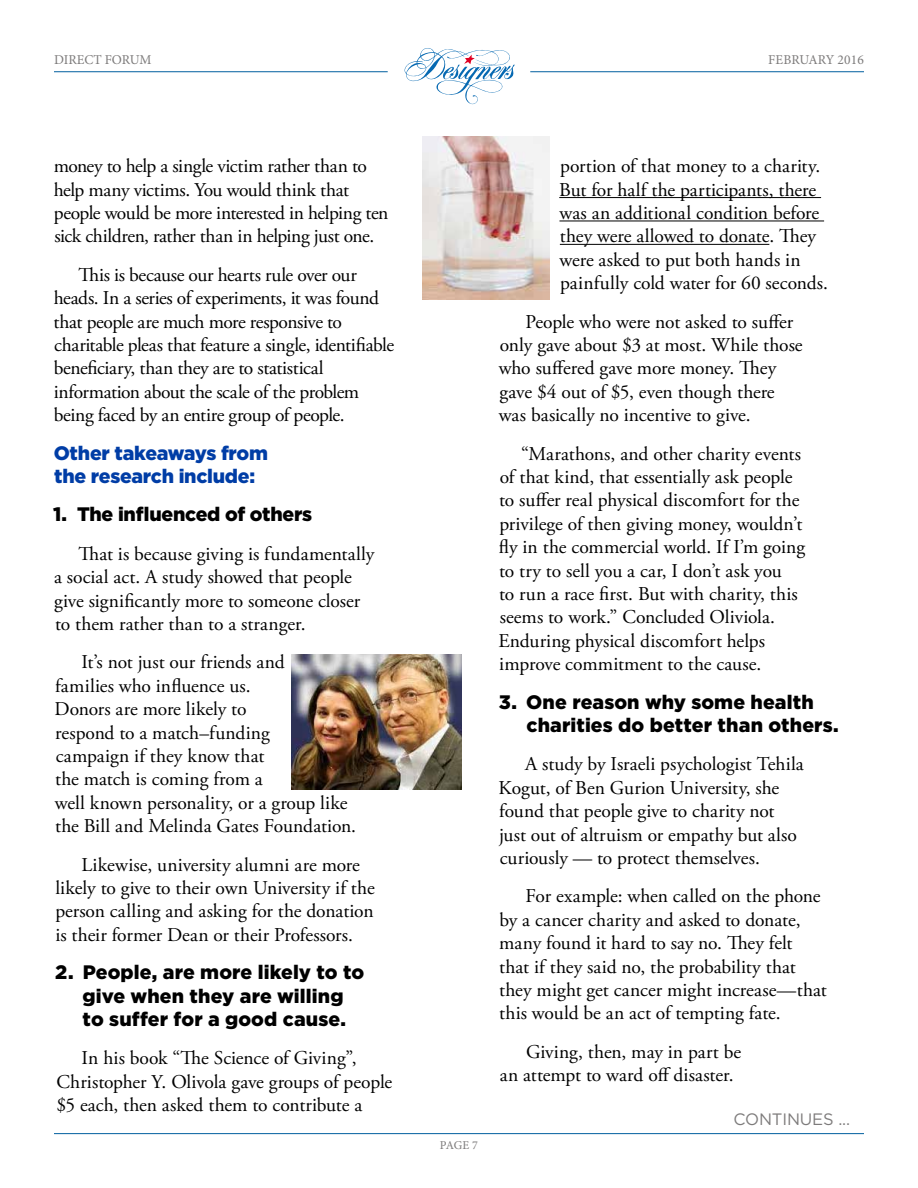
<style>
.page{position:relative;width:918px;height:1188px;background:#fff}
.page>*{position:absolute;margin:0;border:0;box-sizing:border-box;transform-origin:0 0}
.t1{font:19.5px/23.4px "Adobe Garamond Pro";letter-spacing:-.005em;color:#000}
.t2{font:900 19.5px/23.4px "Gotham";letter-spacing:.005em;color:#000;text-align:center}
.t3{font:900 19.5px/23.4px "Gotham";letter-spacing:-.015em;color:#003da6}
.t4{font:900 19.5px "Gotham";letter-spacing:-.015em;color:#000}
.t5{font:16.5px "Gotham";letter-spacing:-.01em;color:#7d7b7b}
.t6{font:13.5px "Minion Pro";color:#7d7b7b}
.t7{font:12px "Minion Pro";color:#7d7b7b}
</style>
<div class="page">
<hr style="left:54px;top:71px;width:334px;height:1px;background:#005f9f">
<hr style="left:530px;top:71px;width:334px;height:1px;background:#005f9f">
<hr style="left:54px;top:1133px;width:810px;height:1px;background:#005f9f">
<svg style="left:404px;top:48px;width:111px;height:56px"></svg>
<hr style="left:559px;top:197px;width:262px;height:1px;background:#000">
<hr style="left:559px;top:220px;width:265px;height:1px;background:#000">
<hr style="left:560px;top:244px;width:209px;height:1px;background:#000">
<img style="left:292px;top:654px;width:170px;height:135px">
<img style="left:422px;top:136px;width:127px;height:164px">
<p class="t6" style="left:54px;top:50px;width:99px">DIRECT FORUM</p>
<p class="t6" style="left:768px;top:50px;width:97px">FEBRUARY 2016</p>
<p class="t1" style="left:54px;top:155px;width:336px">money to help a single victim rather than to help many victims. You would think that people would be more interested in helping ten sick children, rather than in helping just one.</p>
<p class="t1" style="left:54px;top:264px;width:342px;text-indent:25px">This is because our hearts rule over our heads. In a series of experiments, it was found that people are much more responsive to charitable pleas that feature a single, identifiable beneficiary, than they are to statistical information about the scale of the problem being faced by an entire group of people.</p>
<p class="t3" style="left:54px;top:441px;width:216px">Other takeaways from the research include:</p>
<p class="t4" style="left:53px;top:503px;width:260px">1. The influenced of others</p>
<p class="t1" style="left:54px;top:543px;width:322px;text-indent:24px">That is because giving is fundamentally a social act. A study showed that people give significantly more to someone closer to them rather than to a stranger.</p>
<p class="t1" style="left:55px;top:651px;width:303px;text-indent:27px">It’s not just our friends and<br>families who influence us.<br>Donors are more likely to<br>respond to a match–funding<br>campaign if they know that<br>the match is coming from a<br>well known personality, or a group like the Bill and Melinda Gates Foundation.</p>
<p class="t1" style="left:55px;top:853px;width:321px;text-indent:26px">Likewise, university alumni are more likely to give to their own University if the person calling and asking for the donation is their former Dean or their Professors.</p>
<p class="t2" style="left:55px;top:960px;width:311px">2. People, are more likely to to give when they are willing<br>to suffer for a good cause.</p>
<p class="t1" style="left:56px;top:1047px;width:337px;text-indent:25px">In his book “The Science of Giving”,<br>Christopher Y. Olivola gave groups of people $5 each, then asked them to contribute a</p>
<p class="t7" style="left:440px;top:1137px;width:40px">PAGE 7</p>
<p class="t1" style="left:559px;top:155px;width:270px">portion of that money to a charity.<br>But for half the participants, there was an additional condition before they were allowed to donate. They were asked to put both hands in painfully cold water for 60 seconds.</p>
<p class="t1" style="left:499px;top:310px;width:305px;text-indent:27px">People who were not asked to suffer only gave about $3 at most. While those who suffered gave more money. They gave $4 out of $5, even though there was basically no incentive to give.</p>
<p class="t1" style="left:499px;top:442px;width:308px;text-indent:23px">“Marathons, and other charity events of that kind, that essentially ask people to suffer real physical discomfort for the privilege of then giving money, wouldn’t fly in the commercial world. If I’m going to try to sell you a car, I don’t ask you<br>to run a race first. But with charity, this seems to work.” Concluded Oliviola.<br>Enduring physical discomfort helps improve commitment to the cause.</p>
<p class="t2" style="left:527px;top:690px;width:314px;text-align:left;text-indent:-28px">3. One reason why some health charities do better than others.</p>
<p class="t1" style="left:499px;top:753px;width:307px;text-indent:27px">A study by Israeli psychologist Tehila Kogut, of Ben Gurion University, she found that people give to charity not just out of altruism or empathy but also curiously — to protect themselves.</p>
<p class="t1" style="left:499px;top:885px;width:329px;text-indent:26px">For example: when called on the phone by a cancer charity and asked to donate, many found it hard to say no. They felt that if they said no, the probability that they might get cancer might increase—that this would be an act of tempting fate.</p>
<p class="t1" style="left:500px;top:1041px;width:243px;text-indent:26px">Giving, then, may in part be an attempt to ward off disaster.</p>
<p class="t5" style="left:734px;top:1110px;width:118px">CONTINUES ...</p>
</div>
